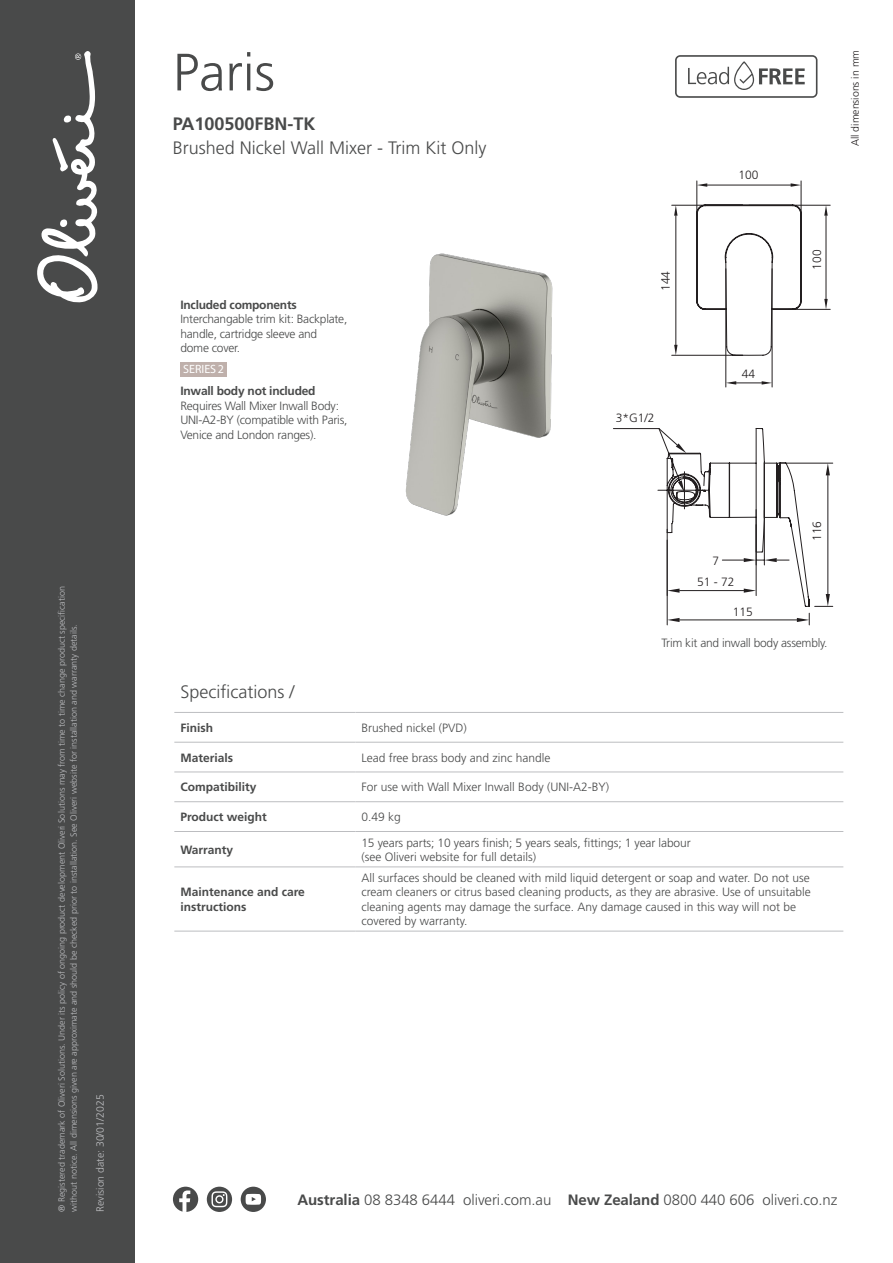
<style>
.page{position:relative;width:893px;height:1263px;background:#fff}
.page>*{position:absolute;margin:0;border:0;box-sizing:border-box;transform-origin:0 0}
.Product_Name_Heading{font:300 52.5px "Frutiger LT Std";color:#494a4a}
.Product_Name___Headings{font:300 18px "Frutiger LT Std";color:#494a4a}
.Model_Number{font:700 18px "Frutiger LT Std";color:#494a4a}
.t1{font:300 15px "Frutiger LT Std";letter-spacing:-.005em;color:#494a4a}
.Table_Content{font:300 12px/14.4px "Frutiger LT Std";color:#494a4a}
.Table_Content-2{font:300 12px/14.4px "Frutiger LT Std";letter-spacing:-.02em;color:#494a4a}
.Table_Bold{font:700 12px/14.4px "Frutiger LT Std";color:#494a4a}
.t2{font:300 12px "Frutiger LT Std";color:#231f20}
.Table_Bold-2{font:700 12px "Frutiger LT Std";letter-spacing:-.02em;color:#494a4a}
.t3{font:12px "Myriad Pro";color:#fff}
.t4{font:300 10.5px "Frutiger LT Std";color:#bcbdc0}
.t5{font:300 10.5px "Frutiger LT Std";color:#231f20}
.t6{font:300 9px/12px "Frutiger LT Std";color:#bcbdc0}
.s1{font-weight:700}
</style>
<div class="page">
<div style="left:0;top:0;width:135px;height:1263px;background:#494a4a"></div>
<svg style="left:37px;top:51px;width:61px;height:252px"></svg>
<div style="left:207px;top:1187px;width:25px;height:25px;background:#494a4a;border-radius:50%"></div>
<svg style="left:211px;top:1191px;width:16px;height:16px"></svg>
<div style="left:173px;top:1187px;width:25px;height:25px;background:#494a4a;border-radius:50%"></div>
<svg style="left:179px;top:1190px;width:11px;height:22px"></svg>
<div style="left:241px;top:1187px;width:25px;height:25px;background:#494a4a;border-radius:50%"></div>
<svg style="left:246px;top:1194px;width:15px;height:11px"></svg>
<svg style="left:675px;top:55px;width:142px;height:43px"></svg>
<hr style="left:174px;top:712px;width:181px;height:1px;background:#bcbdc0">
<hr style="left:355px;top:712px;width:488px;height:1px;background:#bcbdc0">
<hr style="left:174px;top:742px;width:181px;height:1px;background:#bcbdc0">
<hr style="left:355px;top:742px;width:488px;height:1px;background:#bcbdc0">
<hr style="left:174px;top:772px;width:181px;height:1px;background:#bcbdc0">
<hr style="left:355px;top:772px;width:488px;height:1px;background:#bcbdc0">
<hr style="left:174px;top:801px;width:181px;height:1px;background:#bcbdc0">
<hr style="left:355px;top:801px;width:488px;height:1px;background:#bcbdc0">
<hr style="left:174px;top:831px;width:181px;height:1px;background:#bcbdc0">
<hr style="left:355px;top:831px;width:488px;height:1px;background:#bcbdc0">
<hr style="left:174px;top:867px;width:181px;height:1px;background:#bcbdc0">
<hr style="left:355px;top:867px;width:488px;height:1px;background:#bcbdc0">
<hr style="left:174px;top:931px;width:181px;height:1px;background:#bcbdc0">
<hr style="left:355px;top:931px;width:488px;height:1px;background:#bcbdc0">
<img style="left:405px;top:253px;width:148px;height:263px">
<div style="left:180px;top:362px;width:47px;height:15px;background:#bfb0ab"></div>
<hr style="left:613px;top:428px;width:46px;height:1px;background:#231f20">
<svg style="left:657px;top:428px;width:176px;height:197px"></svg>
<svg style="left:671px;top:205px;width:130px;height:151px"></svg>
<hr style="left:697px;top:181px;width:1px;height:65px;background:#231f20">
<hr style="left:801px;top:181px;width:1px;height:65px;background:#231f20">
<hr style="left:707px;top:185px;width:84px;height:1px;background:#231f20">
<svg style="left:697px;top:183px;width:10px;height:4px"></svg>
<svg style="left:791px;top:183px;width:10px;height:4px"></svg>
<hr style="left:726px;top:269px;width:1px;height:118px;background:#231f20">
<hr style="left:772px;top:269px;width:1px;height:118px;background:#231f20">
<svg style="left:726px;top:381px;width:46px;height:4px"></svg>
<hr style="left:749px;top:205px;width:81px;height:1px;background:#231f20">
<hr style="left:788px;top:309px;width:42px;height:1px;background:#231f20">
<hr style="left:826px;top:216px;width:1px;height:83px;background:#231f20">
<svg style="left:824px;top:205px;width:4px;height:11px"></svg>
<svg style="left:824px;top:299px;width:4px;height:10px"></svg>
<p class="t6" style="left:56px;top:1212px;width:627px;rotate:-90deg">® Registered trademark of Oliveri Solutions. Under its policy of ongoing product development Oliveri Solutions may from time to time change product specification without notice. All dimensions given are approximate and should be checked prior to installation. See Oliveri website for installation and warranty details.</p>
<p class="t4" style="left:94px;top:1212px;width:119px;rotate:-90deg">Revision date: 30/01/2025</p>
<p class="Product_Name_Heading" style="left:173px;top:43px;width:104px">Paris</p>
<p class="Model_Number" style="left:173px;top:113px;width:144px">PA100500FBN-TK</p>
<p class="Product_Name___Headings" style="left:173px;top:137px;width:315px">Brushed Nickel Wall Mixer - Trim Kit Only</p>
<p class="Table_Content-2" style="left:180px;top:298px;width:168px"><span class="s1">Included components<br></span>Interchangable trim kit: Backplate, handle, cartridge sleeve and dome cover.</p>
<p class="Table_Bold-2" style="left:180px;top:384px;width:137px">Inwall body not included</p>
<p class="Table_Content-2" style="left:180px;top:399px;width:160px">Requires Wall Mixer Inwall Body:</p>
<p class="Table_Content-2" style="left:180px;top:413px;width:169px">UNI-A2-BY (compatible with Paris,<br>Venice and London ranges).</p>
<p class="t3" style="left:183px;top:362px;width:42px">SERIES 2</p>
<p class="t2" style="left:659px;top:291px;width:22px;rotate:-90deg">144</p>
<p class="t2" style="left:616px;top:411px;width:40px">3*G1/2</p>
<p class="t2" style="left:739px;top:168px;width:22px">100</p>
<p class="t2" style="left:742px;top:367px;width:15px">44</p>
<p class="t5" style="left:849px;top:146px;width:98px;rotate:-90deg">All dimensions in mm</p>
<p class="t2" style="left:810px;top:270px;width:22px;rotate:-90deg">100</p>
<p class="t2" style="left:712px;top:554px;width:8px">7</p>
<p class="t2" style="left:697px;top:575px;width:39px">51 - 72</p>
<p class="t2" style="left:733px;top:605px;width:22px">115</p>
<p class="t2" style="left:810px;top:541px;width:22px;rotate:-90deg">116</p>
<p class="Table_Content-2" style="left:662px;top:636px;width:167px">Trim kit and inwall body assembly.</p>
<p class="Product_Name___Headings" style="left:180px;top:681px;width:116px">Specifications /</p>
<p class="Table_Bold" style="left:180px;top:720px;width:34px">Finish</p>
<p class="Table_Content" style="left:361px;top:721px;width:107px">Brushed nickel (PVD)</p>
<p class="Table_Bold" style="left:180px;top:750px;width:54px">Materials</p>
<p class="Table_Content" style="left:361px;top:750px;width:191px">Lead free brass body and zinc handle</p>
<p class="Table_Bold" style="left:180px;top:780px;width:78px">Compatibility</p>
<p class="Table_Content" style="left:361px;top:780px;width:249px">For use with Wall Mixer Inwall Body (UNI-A2-BY)</p>
<p class="Table_Bold" style="left:180px;top:810px;width:88px">Product weight</p>
<p class="Table_Content" style="left:361px;top:810px;width:41px">0.49 kg</p>
<p class="Table_Bold" style="left:180px;top:842px;width:54px">Warranty</p>
<p class="Table_Content" style="left:361px;top:835px;width:331px">15 years parts; 10 years finish; 5 years seals, fittings; 1 year labour (see Oliveri website for full details)</p>
<p class="Table_Bold" style="left:180px;top:885px;width:126px">Maintenance and care instructions</p>
<p class="Table_Content" style="left:361px;top:871px;width:451px">All surfaces should be cleaned with mild liquid detergent or soap and water. Do not use cream cleaners or citrus based cleaning products, as they are abrasive. Use of unsuitable cleaning agents may damage the surface. Any damage caused in this way will not be covered by warranty.</p>
<p class="t1" style="left:297px;top:1191px;width:542px"><span class="s1">Australia</span> 08 8348 6444 oliveri.com.au <span class="s1">New Zealand</span> 0800 440 606 oliveri.co.nz</p>
</div>
